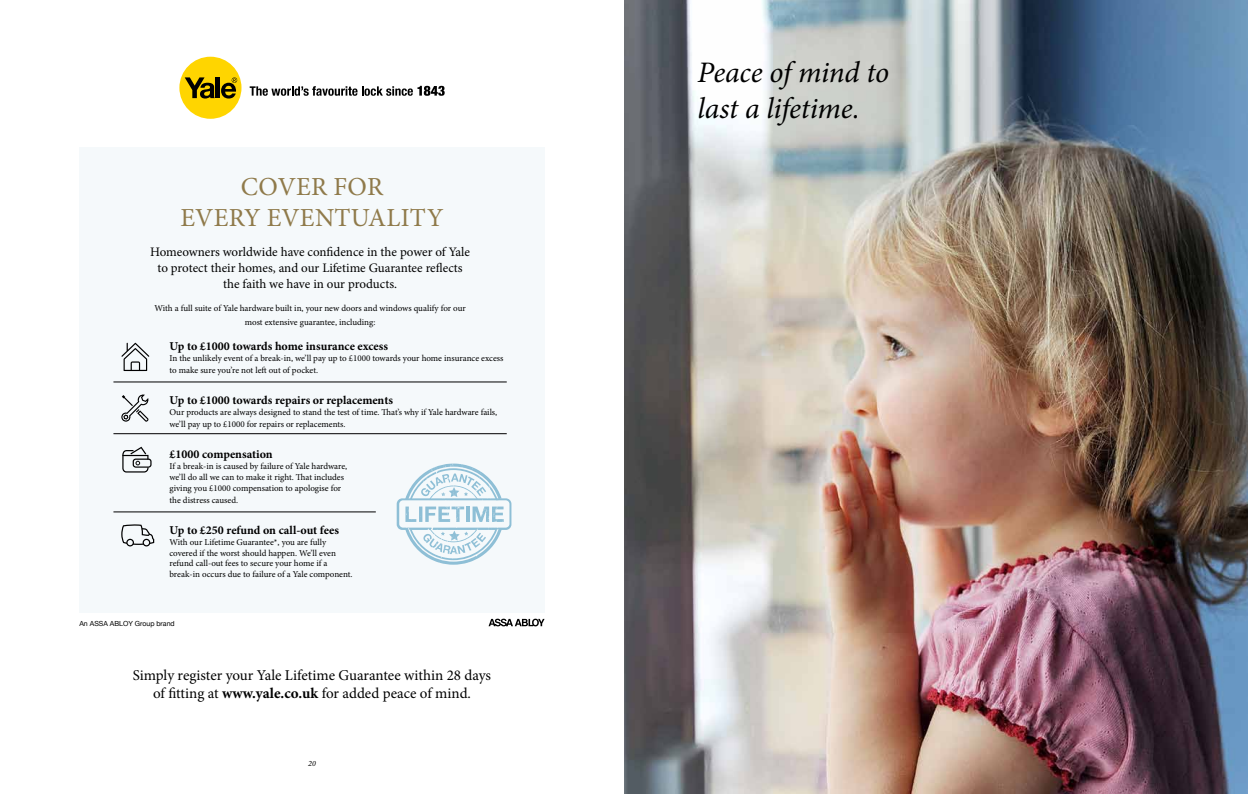
<style>
.page{position:relative;width:1248px;height:794px;background:#fff}
.page>*{position:absolute;margin:0;border:0;box-sizing:border-box;transform-origin:0 0}
.t1{font:italic 29.8px/35.8px "Minion Pro";letter-spacing:-.01em;color:#000}
.t2{font:26px/31.2px "Minion Pro";letter-spacing:.01em;color:#8f7a4a;text-align:center}
.t3{font:15px/17.5px "Minion Pro";letter-spacing:-.005em;color:#000;text-align:center}
.t4{font:13px/16px "Minion Pro";color:#000;text-align:center}
.t5{font:700 12px "Minion Pro";color:#000}
.t6{font:9px/10.8px "Minion Pro";color:#000}
.t7{font:italic 8px "Minion Pro";color:#000}
.t8{font:7px "Helvetica Neue";color:#000}
.s1{font-weight:700}
</style>
<div class="page">
<img style="left:624px;top:0;width:623px;height:794px">
<div style="left:79px;top:147px;width:465px;height:466px;background:#f5f9fb"></div>
<svg style="left:121px;top:343px;width:28px;height:28px"></svg>
<svg style="left:121px;top:394px;width:28px;height:28px"></svg>
<svg style="left:121px;top:524px;width:33px;height:22px"></svg>
<svg style="left:122px;top:447px;width:29px;height:25px"></svg>
<hr style="left:113px;top:381px;width:393px;height:1px;background:#000">
<hr style="left:113px;top:511px;width:263px;height:1px;background:#000">
<hr style="left:113px;top:433px;width:393px;height:1px;background:#000">
<svg style="left:396px;top:463px;width:115px;height:101px"></svg>
<div style="left:179px;top:57px;width:62px;height:62px;background:#ffd500;border-radius:50%"></div>
<svg style="left:185px;top:77px;width:29px;height:22px"></svg>
<hr style="left:216px;top:77px;width:4px;height:21px;background:#000">
<svg style="left:221px;top:77px;width:16px;height:22px"></svg>
<svg style="left:250px;top:86px;width:194px;height:10px"></svg>
<svg style="left:488px;top:618px;width:56px;height:8px"></svg>
<h2 class="t2" style="left:180px;top:171px;width:260px">Cover for<br>every eventuality</h2>
<h3 class="t4" style="left:150px;top:244px;width:321px">Homeowners worldwide have confidence in the power of Yale to protect their homes, and our Lifetime Guarantee reflects the faith we have in our products.</h3>
<p class="t6" style="left:154px;top:301px;width:313px;line-height:14px;text-align:center">With a full suite of Yale hardware built in, your new doors and windows qualify for our most extensive guarantee, including:</p>
<h3 class="t5" style="left:169px;top:337px;width:220px">Up to £1000 towards home insurance excess</h3>
<p class="t6" style="left:169px;top:352px;width:335px;line-height:12px">In the unlikely event of a break-in, we’ll pay up to £1000 towards your home insurance excess to make sure you’re not left out of pocket.</p>
<h3 class="t5" style="left:169px;top:392px;width:225px">Up to £1000 towards repairs or replacements</h3>
<p class="t6" style="left:169px;top:406px;width:329px;line-height:12px">Our products are always designed to stand the test of time. That’s why if Yale hardware fails, we’ll pay up to £1000 for repairs or replacements.</p>
<h3 class="t5" style="left:169px;top:446px;width:105px">£1000 compensation</h3>
<p class="t6" style="left:169px;top:461px;width:179px">If a break-in is caused by failure of Yale hardware, we’ll do all we can to make it right. That includes giving you £1000 compensation to apologise for</p>
<p class="t6" style="left:169px;top:494px;width:70px">the distress caused.</p>
<h3 class="t5" style="left:169px;top:522px;width:171px">Up to £250 refund on call-out fees</h3>
<p class="t6" style="left:169px;top:536px;width:185px">With our Lifetime Guarantee*, you are fully covered if the worst should happen. We’ll even refund call-out fees to secure your home if a break-in occurs due to failure of a Yale component.</p>
<p class="t8" style="left:79px;top:618px;width:97px">An ASSA ABLOY Group brand</p>
<h3 class="t3" style="left:133px;top:666px;width:360px">Simply register your Yale Lifetime Guarantee within 28 days of fitting at <span class="s1">www.yale.co.uk</span> for added peace of mind.</h3>
<p class="t7" style="left:308px;top:757px;width:9px">20</p>
<h1 class="t1" style="left:697px;top:55px;width:193px">Peace of mind to last a lifetime.</h1>
</div>
